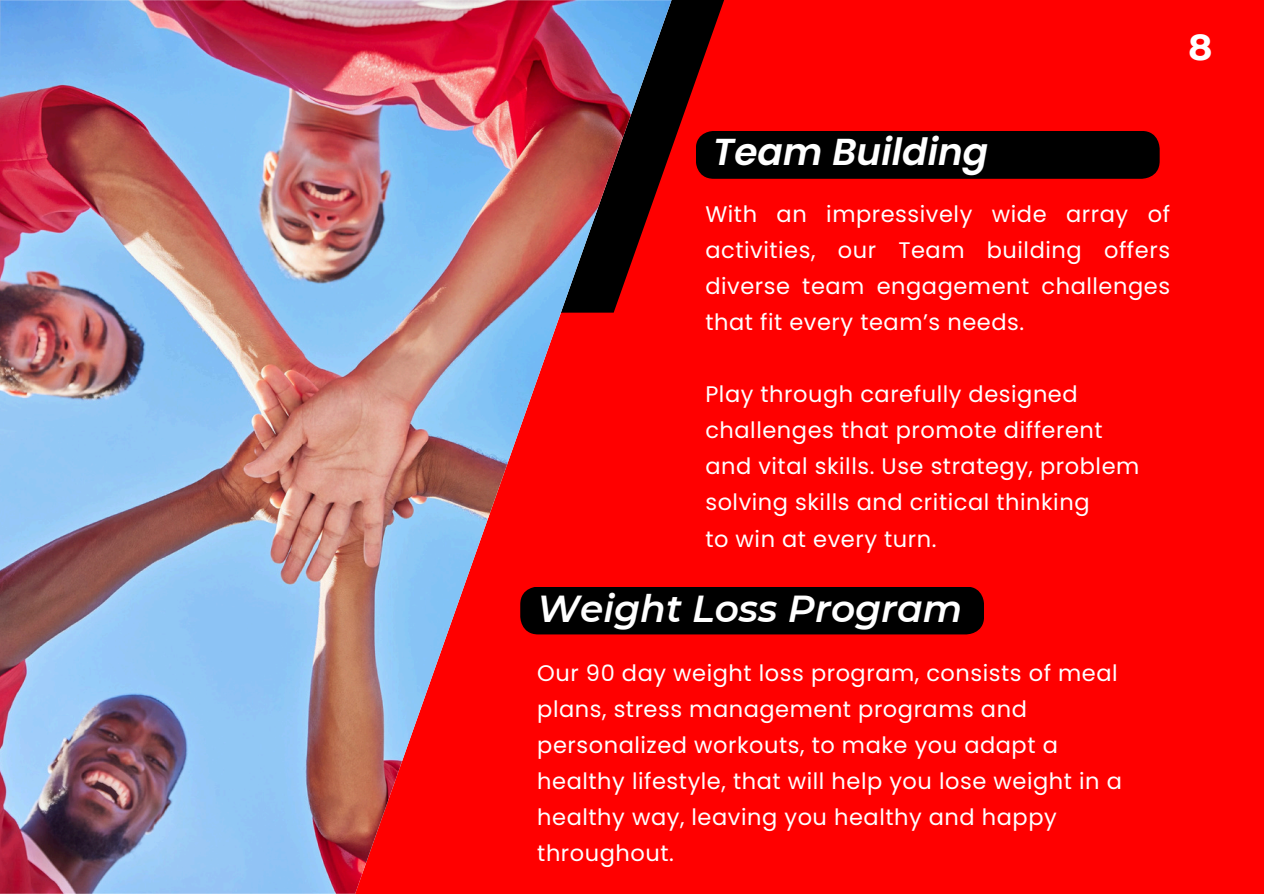
<style>
.page{position:relative;width:1264px;height:894px;background:#fff}
.page>*{position:absolute;margin:0;border:0;box-sizing:border-box;transform-origin:0 0}
.t1{font:italic 600 37.5px "Montserrat";color:#fff}
.t2{font:italic 600 37.5px "Poppins";color:#fff}
.t3{font:700 36px "Montserrat";color:#fff}
.t4{font:22.5px/36px "Poppins";letter-spacing:.025em;color:#fff}
</style>
<div class="page">
<div style="left:0;top:0;width:1263px;height:893px;background:#f00"></div>
<svg style="left:671px;top:0;width:53px;height:179px"></svg>
<img style="left:0;top:0;width:671px;height:893px">
<div style="left:520px;top:586px;width:464px;height:48px;background:#000;border-radius:18px"></div>
<div style="left:695px;top:131px;width:464px;height:48px;background:#000;border-radius:18px"></div>
<p class="t3" style="left:1188px;top:25px;width:25px">8</p>
<h1 class="t2" style="left:712px;top:126px;width:277px">Team Building</h1>
<p class="t4" style="left:705px;top:196px;width:466px;text-align:justify">With an impressively wide array of activities, our Team building offers diverse team engagement challenges that fit every team’s needs.</p>
<p class="t4" style="left:705px;top:376px;width:435px">Play through carefully designed challenges that promote different and vital skills. Use strategy, problem solving skills and critical thinking<br>to win at every turn.</p>
<p class="t1" style="left:537px;top:585px;width:426px">Weight Loss Program</p>
<h1 class="t4" style="left:537px;top:655px;width:586px">Our 90 day weight loss program, consists of meal plans, stress management programs and personalized workouts, to make you adapt a healthy lifestyle, that will help you lose weight in a healthy way, leaving you healthy and happy throughout.</h1>
</div>
